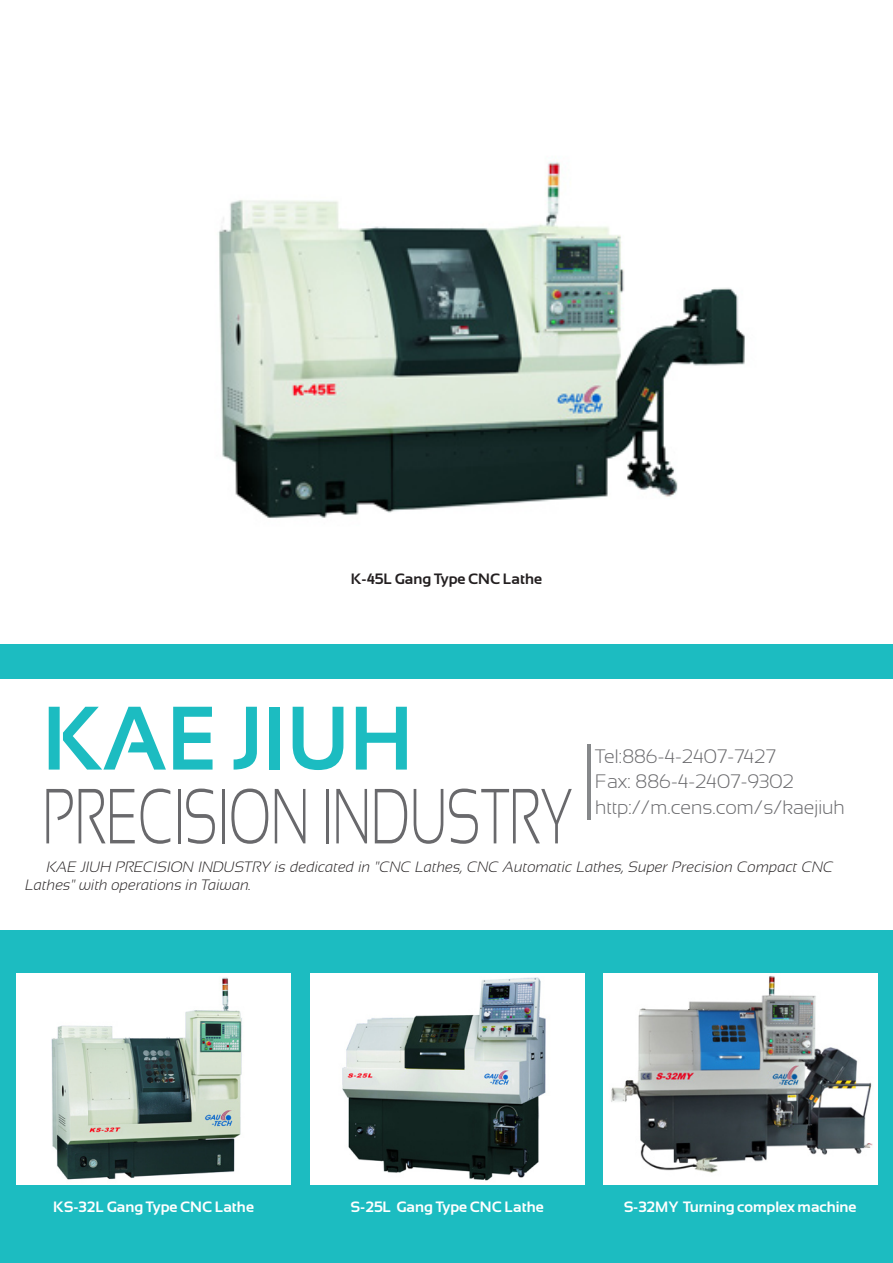
<style>
.page{position:relative;width:893px;height:1263px;background:#fff}
.page>*{position:absolute;margin:0;border:0;box-sizing:border-box;transform-origin:0 0}
.公司名大標{font:700 90px "Sansation";color:#1cbcc1;scale:.94 1}
.公司名大標-2{font:300 78px "Sansation";color:#69696c;scale:.68 1}
.公司內容{font:300 19.5px "Sansation";color:#69696c}
.副標內文{font:italic 300 15px/18px "Sansation";color:#231f20}
.產品名{font:700 15px "Sansation";color:#fff}
.產品名-2{font:700 15px "Sansation";color:#231f20}
</style>
<div class="page">
<div style="left:0;top:643px;width:893px;height:620px;background:#1cbcc1"></div>
<div style="left:0;top:679px;width:893px;height:251px;background:#fff"></div>
<div style="left:17px;top:973px;width:274px;height:212px;background:#fff"></div>
<img style="left:51px;top:977px;width:191px;height:203px">
<div style="left:310px;top:973px;width:274px;height:212px;background:#fff"></div>
<img style="left:342px;top:977px;width:204px;height:204px">
<img style="left:604px;top:973px;width:274px;height:212px">
<hr style="left:587px;top:744px;width:3px;height:76px;background:#86888a">
<img style="left:218px;top:162px;width:527px;height:356px">
<p class="產品名-2" style="left:351px;top:570px;width:193px">K-45L Gang Type CNC Lathe</p>
<p class="公司名大標" style="left:43px;top:688px;width:396px">KAE JIUH</p>
<p class="公司名大標-2" style="left:43px;top:773px;width:781px">PRECISION INDUSTRY</p>
<p class="公司內容" style="left:595px;top:745px;width:182px">Tel:886-4-2407-7427</p>
<p class="公司內容" style="left:595px;top:771px;width:200px">Fax: 886-4-2407-9302</p>
<p class="公司內容" style="left:595px;top:796px;width:251px">http://m.cens.com/s/kaejiuh</p>
<p class="副標內文" style="left:26px;top:858px;width:809px;text-indent:21px">KAE JIUH PRECISION INDUSTRY is dedicated in "CNC Lathes, CNC Automatic Lathes, Super Precision Compact CNC<br>Lathes" with operations in Taiwan.</p>
<p class="產品名" style="left:53px;top:1199px;width:202px">KS-32L Gang Type CNC Lathe</p>
<p class="產品名" style="left:351px;top:1199px;width:195px">S-25L Gang Type CNC Lathe</p>
<p class="產品名" style="left:624px;top:1199px;width:234px">S-32MY Turning complex machine</p>
</div>
